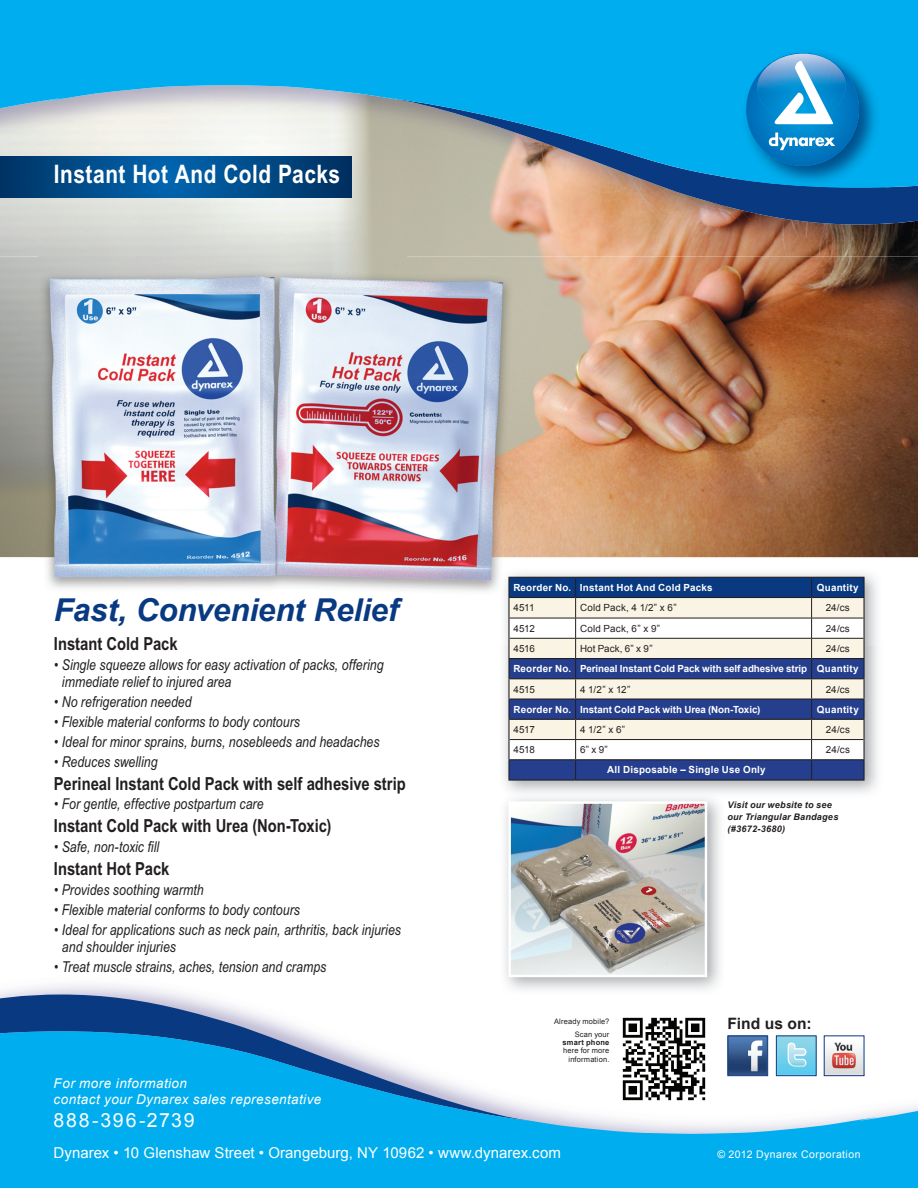
<style>
.page{position:relative;width:918px;height:1188px;background:#fff}
.page>*{position:absolute;margin:0;border:0;box-sizing:border-box;transform-origin:0 0}
.t1{font:italic 700 31.5px "Arial";letter-spacing:-.005em;color:#083981}
.t2{font:700 25.5px "Arial Narrow";letter-spacing:.02em;color:#fff}
.t3{font:19.5px "Arial";letter-spacing:.09em;color:#fff}
.t4{font:700 18px "Arial Narrow";color:#231f20}
.t5{font:700 15.6px "Arial";letter-spacing:.005em;color:#231f20}
.t6{font:italic 15px/17.2px "Arial Narrow";color:#231f20}
.t7{font:15px "Arial";letter-spacing:.005em;color:#fff}
.t8{font:italic 13.5px/16.2px "Arial";letter-spacing:.03em;color:#fff}
.t9{font:10.5px "Arial";letter-spacing:.045em;color:#fff}
.t10{font:9.9px "Arial";letter-spacing:.01em;color:#231f20}
.t11{font:700 9.9px "Arial";letter-spacing:-.005em;color:#fff}
.t12{font:700 9.9px "Arial";letter-spacing:.02em;color:#fff}
.t13{font:italic 700 9.15px/12px "Arial";letter-spacing:.025em;color:#231f20}
.t14{font:7.5px/12.8px "Arial";letter-spacing:.02em;color:#231f20;text-align:right}
.t15{font:700 7.5px "Arial";letter-spacing:.025em;color:#231f20}
</style>
<div class="page">
<img style="left:38px;top:256px;width:880px;height:336px">
<svg style="left:0;top:994px;width:319px;height:37px;fill:#083981"></svg>
<svg style="left:0;top:1031px;width:918px;height:157px;fill:#00aeef"></svg>
<img style="left:0;top:188px;width:563px;height:68px">
<img style="left:563px;top:224px;width:106px;height:32px">
<img style="left:669px;top:224px;width:105px;height:32px">
<img style="left:774px;top:224px;width:144px;height:32px">
<svg style="left:385px;top:188px;width:533px;height:36px;background:#8b8287"></svg>
<svg style="left:0;top:0;width:918px;height:188px;background:#3bb3e0"></svg>
<img style="left:737px;top:188px;width:148px;height:4px">
<img style="left:737px;top:44px;width:148px;height:144px">
<svg style="left:746px;top:53px;width:113px;height:113px;background:#3199d2"></svg>
<svg style="left:0;top:156px;width:351px;height:42px;background:#004b88"></svg>
<img style="left:620px;top:1017px;width:87px;height:85px">
<img style="left:499px;top:568px;width:384px;height:225px">
<svg style="left:508px;top:577px;width:357px;height:202px"></svg>
<hr style="left:508px;top:678px;width:68px;height:1px;background:#231f20">
<hr style="left:576px;top:678px;width:236px;height:1px;background:#231f20">
<hr style="left:812px;top:678px;width:53px;height:1px;background:#231f20">
<hr style="left:508px;top:719px;width:68px;height:1px;background:#231f20">
<hr style="left:576px;top:719px;width:236px;height:1px;background:#231f20">
<hr style="left:812px;top:719px;width:53px;height:1px;background:#231f20">
<hr style="left:508px;top:779px;width:68px;height:2px;background:#231f20">
<hr style="left:576px;top:779px;width:236px;height:2px;background:#231f20">
<hr style="left:812px;top:779px;width:53px;height:2px;background:#231f20">
<img style="left:500px;top:792px;width:225px;height:201px">
<img style="left:511px;top:804px;width:193px;height:170px">
<div style="left:508px;top:801px;width:199px;height:176px;border:2px solid #fff"></div>
<img style="left:729px;top:1037px;width:37px;height:37px">
<div style="left:727px;top:1035px;width:41px;height:41px;border:1px solid #083981"></div>
<img style="left:778px;top:1037px;width:37px;height:37px">
<div style="left:776px;top:1035px;width:41px;height:41px;border:1px solid #083981"></div>
<img style="left:826px;top:1037px;width:36px;height:37px">
<h2 class="t2" style="left:54px;top:159px;width:288px">Instant Hot And Cold Packs</h2>
<h1 class="t1" style="left:54px;top:589px;width:346px">Fast, Convenient Relief</h1>
<p class="t4" style="left:54px;top:633px;width:125px">Instant Cold Pack</p>
<p class="t6" style="left:62px;top:656px;width:323px;text-indent:-8px">• Single squeeze allows for easy activation of packs, offering immediate relief to injured area</p>
<p class="t6" style="left:54px;top:693px;width:139px">• No refrigeration needed</p>
<p class="t6" style="left:54px;top:713px;width:248px">• Flexible material conforms to body contours</p>
<p class="t6" style="left:54px;top:733px;width:327px">• Ideal for minor sprains, burns, nosebleeds and headaches</p>
<p class="t6" style="left:54px;top:753px;width:105px">• Reduces swelling</p>
<p class="t4" style="left:54px;top:773px;width:353px">Perineal Instant Cold Pack with self adhesive strip</p>
<p class="t6" style="left:54px;top:796px;width:211px">• For gentle, effective postpartum care</p>
<p class="t4" style="left:54px;top:815px;width:279px">Instant Cold Pack with Urea (Non-Toxic)</p>
<p class="t6" style="left:54px;top:838px;width:107px">• Safe, non-toxic fill</p>
<p class="t4" style="left:54px;top:858px;width:117px">Instant Hot Pack</p>
<p class="t6" style="left:54px;top:881px;width:151px">• Provides soothing warmth</p>
<p class="t6" style="left:54px;top:901px;width:248px">• Flexible material conforms to body contours</p>
<p class="t6" style="left:62px;top:921px;width:340px;text-indent:-8px">• Ideal for applications such as neck pain, arthritis, back injuries and shoulder injuries</p>
<p class="t6" style="left:54px;top:958px;width:274px">• Treat muscle strains, aches, tension and cramps</p>
<p class="t8" style="left:54px;top:1075px;width:269px">For more information<br>contact your Dynarex sales representative</p>
<h3 class="t3" style="left:54px;top:1108px;width:142px">888-396-2739</h3>
<p class="t12" style="left:513px;top:581px;width:201px">Reorder No. Instant Hot And Cold Packs</p>
<p class="t12" style="left:817px;top:581px;width:43px">Quantity</p>
<p class="t10" style="left:513px;top:602px;width:23px">4511</p>
<p class="t10" style="left:580px;top:602px;width:98px">Cold Pack, 4 1/2” x 6”</p>
<p class="t10" style="left:826px;top:602px;width:26px">24/cs</p>
<p class="t10" style="left:513px;top:622px;width:23px">4512</p>
<p class="t10" style="left:580px;top:622px;width:82px">Cold Pack, 6” x 9”</p>
<p class="t10" style="left:826px;top:622px;width:26px">24/cs</p>
<p class="t10" style="left:513px;top:642px;width:23px">4516</p>
<p class="t10" style="left:580px;top:642px;width:74px">Hot Pack, 6” x 9”</p>
<p class="t10" style="left:826px;top:642px;width:26px">24/cs</p>
<p class="t11" style="left:513px;top:662px;width:347px">Reorder No. Perineal Instant Cold Pack with self adhesive strip Quantity</p>
<p class="t10" style="left:513px;top:683px;width:23px">4515</p>
<p class="t10" style="left:580px;top:683px;width:52px">4 1/2” x 12”</p>
<p class="t10" style="left:826px;top:683px;width:26px">24/cs</p>
<p class="t11" style="left:513px;top:703px;width:248px">Reorder No. Instant Cold Pack with Urea (Non-Toxic)</p>
<p class="t12" style="left:817px;top:703px;width:43px">Quantity</p>
<p class="t10" style="left:513px;top:723px;width:23px">4517</p>
<p class="t10" style="left:580px;top:723px;width:47px">4 1/2” x 6”</p>
<p class="t10" style="left:826px;top:723px;width:26px">24/cs</p>
<p class="t10" style="left:513px;top:743px;width:23px">4518</p>
<p class="t10" style="left:580px;top:743px;width:29px">6” x 9”</p>
<p class="t10" style="left:826px;top:743px;width:26px">24/cs</p>
<p class="t12" style="left:607px;top:763px;width:160px">All Disposable – Single Use Only</p>
<p class="t14" style="left:554px;top:1015px;width:57px">Already mobile?<br>Scan your</p>
<p class="t15" style="left:563px;top:1037px;width:48px">smart phone</p>
<p class="t14" style="left:563px;top:1047px;width:48px;line-height:8.2px">here for more information.</p>
<p class="t13" style="left:727px;top:799px;width:112px">Visit our website to see our Triangular Bandages (#3672-3680)</p>
<p class="t5" style="left:727px;top:1014px;width:86px">Find us on:</p>
<p class="t7" style="left:54px;top:1143px;width:509px">Dynarex • 10 Glenshaw Street • Orangeburg, NY 10962 • www.dynarex.com</p>
<p class="t9" style="left:717px;top:1147px;width:145px">© 2012 Dynarex Corporation</p>
</div>
